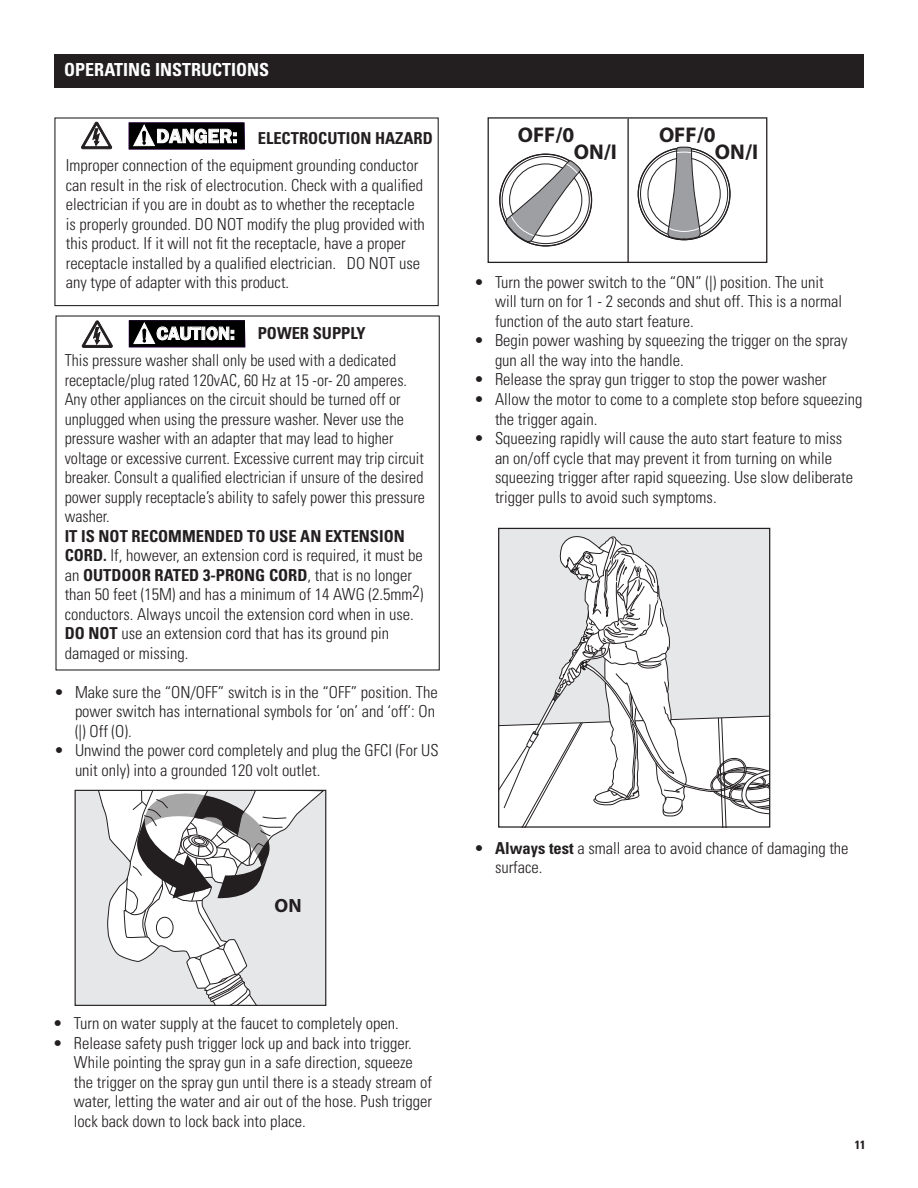
<style>
.page{position:relative;width:918px;height:1188px;background:#fff}
.page>*{position:absolute;margin:0;border:0;box-sizing:border-box;transform-origin:0 0}
.t1{font:700 21.3px/17.1px "Myriad Pro";color:#231f20}
.t2{font:700 19.2px "Myriad Pro";color:#231f20}
.t3{font:700 condensed 18px "Univers LT Std";color:#fff}
.Warning_Box{font:300 condensed 16.5px/19.5px "Univers LT Std";color:#231f20}
.Body_copy{font:300 condensed 16.5px/19.5px "Univers LT Std";color:#231f20}
.Saftey_Heading{font:700 condensed 16.5px "Univers LT Std";color:#231f20}
.t4{font:700 condensed 12px "Univers LT Std";color:#231f20}
.s1{font-family:"Franklin Gothic";font-weight:600;font-stretch:normal;font-size:20.25px;color:#fff}
.s2{font-family:"Franklin Gothic";font-weight:600;font-stretch:normal;font-size:18.6px;color:#fff}
.s3{font-weight:700}
</style>
<div class="page">
<div style="left:54px;top:54px;width:810px;height:34px;background:#231f20"></div>
<div style="left:75px;top:790px;width:251px;height:215px;background:#e6e7e9"></div>
<svg style="left:98px;top:792px;width:225px;height:212px"></svg>
<div style="left:75px;top:790px;width:251px;height:216px;border:1px solid #231f20"></div>
<svg style="left:638px;top:147px;width:93px;height:93px"></svg>
<svg style="left:668px;top:147px;width:33px;height:93px"></svg>
<svg style="left:499px;top:154px;width:93px;height:93px"></svg>
<svg style="left:505px;top:159px;width:76px;height:85px"></svg>
<div style="left:488px;top:117px;width:279px;height:146px;border:1px solid #231f20"></div>
<hr style="left:627px;top:119px;width:2px;height:143px;background:#231f20">
<svg style="left:499px;top:535px;width:271px;height:292px"></svg>
<div style="left:54px;top:117px;width:385px;height:189px;border:1px solid #231f20"></div>
<div style="left:129px;top:123px;width:115px;height:26px;background:#000"></div>
<svg style="left:133px;top:125px;width:22px;height:21px"></svg>
<svg style="left:81px;top:122px;width:31px;height:27px"></svg>
<svg style="left:82px;top:321px;width:31px;height:27px"></svg>
<div style="left:129px;top:321px;width:116px;height:26px;background:#000"></div>
<div style="left:129px;top:321px;width:116px;height:26px;border:1px solid #000"></div>
<svg style="left:134px;top:322px;width:21px;height:22px"></svg>
<p class="t3" style="left:64px;top:59px;width:206px">OPERATING INSTRUCTIONS</p>
<p class="Saftey_Heading" style="left:156px;top:128px;width:278px"><span class="s1">DANGER:</span> ELECTROCUTION HAZARD</p>
<p class="Warning_Box" style="left:66px;top:155px;width:361px">Improper connection of the equipment grounding conductor can result in the risk of electrocution. Check with a qualified electrician if you are in doubt as to whether the receptacle is properly grounded. DO NOT modify the plug provided with this product. If it will not fit the receptacle, have a proper receptacle installed by a qualified electrician. DO NOT use any type of adapter with this product.</p>
<p class="Saftey_Heading" style="left:156px;top:323px;width:211px"><span class="s2">CAUTION:</span> POWER SUPPLY</p>
<p class="Warning_Box" style="left:65px;top:350px;width:362px">This pressure washer shall only be used with a dedicated receptacle/plug rated 120vAC, 60 Hz at 15 -or- 20 amperes.<br>Any other appliances on the circuit should be turned off or unplugged when using the pressure washer. Never use the pressure washer with an adapter that may lead to higher voltage or excessive current. Excessive current may trip circuit breaker. Consult a qualified electrician if unsure of the desired power supply receptacle’s ability to safely power this pressure washer.</p>
<p class="Warning_Box" style="left:65px;top:526px;width:360px"><span class="s3">IT IS NOT RECOMMENDED TO USE AN EXTENSION CORD.</span> If, however, an extension cord is required, it must be an <span class="s3">OUTDOOR RATED 3-PRONG CORD</span>, that is no longer than 50 feet (15M) and has a minimum of 14 AWG (2.5mm2) conductors. Always uncoil the extension cord when in use.<br><span class="s3">DO NOT</span> use an extension cord that has its ground pin damaged or missing.</p>
<p class="Body_copy" style="left:75px;top:682px;width:364px;text-indent:-21px">• Make sure the “ON/OFF” switch is in the “OFF” position. The power switch has international symbols for ‘on’ and ‘off’: On (|) Off (O).</p>
<p class="Body_copy" style="left:75px;top:740px;width:365px;text-indent:-21px">• Unwind the power cord completely and plug the GFCI (For US unit only) into a grounded 120 volt outlet.</p>
<p class="t2" style="left:275px;top:893px;width:29px">ON</p>
<p class="t1" style="left:574px;top:126px;width:45px;text-indent:-56px">OFF/0<br>ON/I</p>
<p class="t1" style="left:715px;top:126px;width:45px;text-indent:-56px">OFF/0<br>ON/I</p>
<p class="Body_copy" style="left:495px;top:272px;width:349px;text-indent:-21px">• Turn the power switch to the “ON” (|) position. The unit will turn on for 1 - 2 seconds and shut off. This is a normal function of the auto start feature.</p>
<p class="Body_copy" style="left:495px;top:331px;width:354px;text-indent:-21px">• Begin power washing by squeezing the trigger on the spray gun all the way into the handle.</p>
<p class="Body_copy" style="left:474px;top:370px;width:354px">• Release the spray gun trigger to stop the power washer</p>
<p class="Body_copy" style="left:495px;top:389px;width:369px;text-indent:-21px">• Allow the motor to come to a complete stop before squeezing the trigger again.</p>
<p class="Body_copy" style="left:495px;top:428px;width:360px;text-indent:-21px">• Squeezing rapidly will cause the auto start feature to miss an on/off cycle that may prevent it from turning on while squeezing trigger after rapid squeezing. Use slow deliberate trigger pulls to avoid such symptoms.</p>
<p class="Body_copy" style="left:495px;top:838px;width:355px;text-indent:-21px">• <span class="s3">Always test</span> a small area to avoid chance of damaging the surface.</p>
<p class="Body_copy" style="left:53px;top:1013px;width:347px">• Turn on water supply at the faucet to completely open.</p>
<p class="Body_copy" style="left:74px;top:1033px;width:360px;text-indent:-21px">• Release safety push trigger lock up and back into trigger.<br>While pointing the spray gun in a safe direction, squeeze the trigger on the spray gun until there is a steady stream of water, letting the water and air out of the hose. Push trigger lock back down to lock back into place.</p>
<p class="t4" style="left:855px;top:1138px;width:12px">11</p>
</div>
